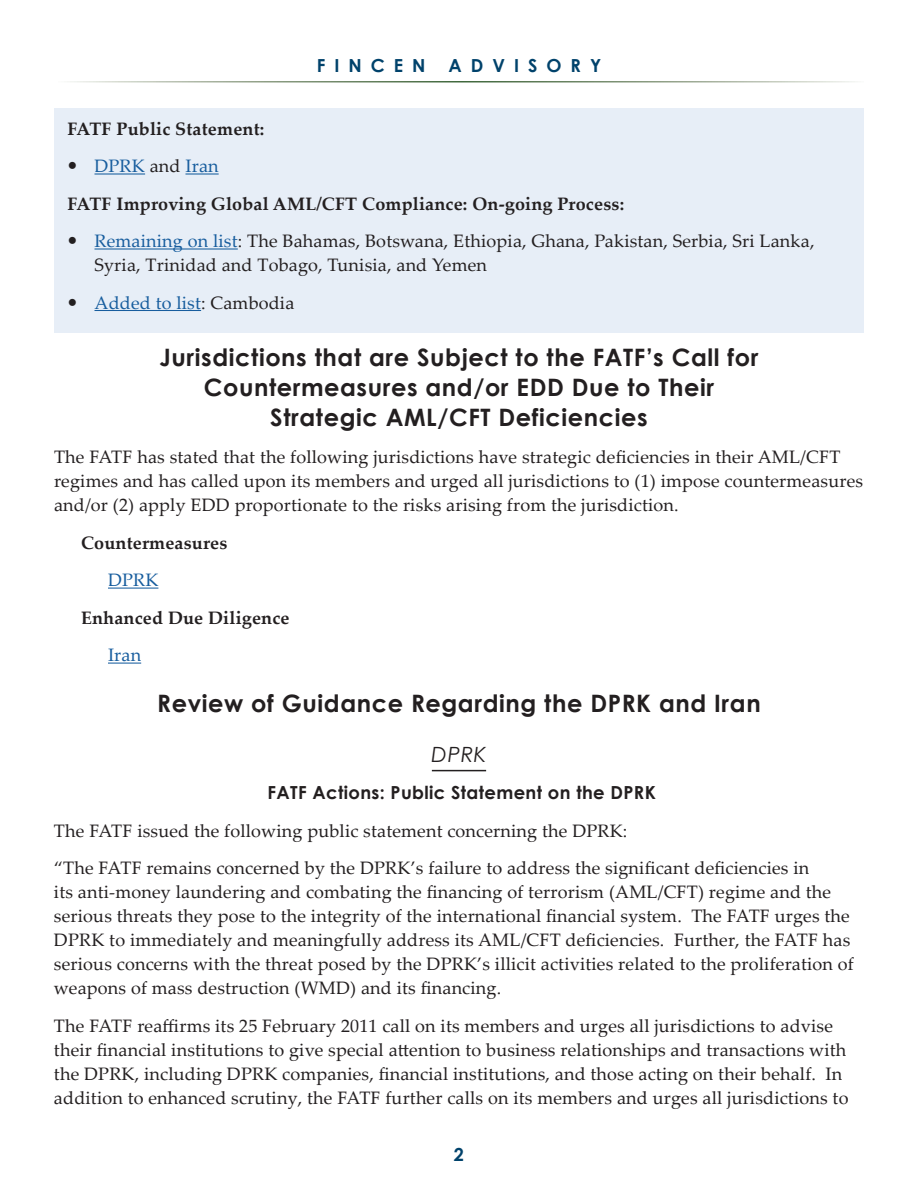
<style>
.page{position:relative;width:918px;height:1188px;background:#fff}
.page>*{position:absolute;margin:0;border:0;box-sizing:border-box;transform-origin:0 0}
.t1{font:700 24px/30px "Century Gothic";letter-spacing:.025em;color:#231f20;text-align:center}
.t2{font:italic 21px "Century Gothic";color:#231f20}
.t3{font:18px/24px "Palatino Linotype";letter-spacing:.01em;color:#231f20}
.t4{font:700 18px "Palatino Linotype";letter-spacing:.01em;color:#231f20}
.t5{font:700 18px "Century Gothic";letter-spacing:.02em;color:#231f20}
.t6{font:18px "Palatino Linotype";letter-spacing:.01em;color:#175d9e}
.t7{font:700 18px "Century Gothic";letter-spacing:.5em;color:#00426b}
.s1{color:#231f20}
.s2{color:#175d9e}
</style>
<div class="page">
<hr style="left:108px;top:588px;width:50px;height:1px;background:#175d9e">
<hr style="left:108px;top:663px;width:33px;height:1px;background:#175d9e">
<hr style="left:432px;top:770px;width:54px;height:1px;background:#231f20">
<div style="left:54px;top:108px;width:810px;height:225px;background:#e7eef7"></div>
<hr style="left:94px;top:173px;width:51px;height:2px;background:#175d9e">
<hr style="left:185px;top:173px;width:34px;height:2px;background:#175d9e">
<hr style="left:94px;top:248px;width:144px;height:2px;background:#175d9e">
<hr style="left:94px;top:310px;width:107px;height:1px;background:#175d9e">
<p class="t7" style="left:317px;top:52px;width:110px">FINCEN</p>
<p class="t7" style="left:449px;top:52px;width:154px">ADVISORY</p>
<p class="t4" style="left:68px;top:116px;width:198px">FATF Public Statement:</p>
<p class="t6" style="left:94px;top:153px;width:126px">DPRK <span class="s1">and</span> Iran</p>
<p class="t4" style="left:68px;top:191px;width:558px">FATF Improving Global AML/CFT Compliance: On-going Process:</p>
<p class="t3" style="left:94px;top:228px;width:722px"><span class="s2">Remaining on list</span>: The Bahamas, Botswana, Ethiopia, Ghana, Pakistan, Serbia, Sri Lanka,</p>
<p class="t3" style="left:94px;top:246px;width:394px;line-height:37.5px">Syria, Trinidad and Tobago, Tunisia, and Yemen<br><span class="s2">Added to list</span>: Cambodia</p>
<h1 class="t1" style="left:160px;top:341px;width:601px">Jurisdictions that are Subject to the FATF’s Call for<br>Countermeasures and/or EDD Due to Their<br>Strategic AML/CFT Deficiencies</h1>
<p class="t3" style="left:54px;top:444px;width:811px">The FATF has stated that the following jurisdictions have strategic deficiencies in their AML/CFT regimes and has called upon its members and urged all jurisdictions to (1) impose countermeasures and/or (2) apply EDD proportionate to the risks arising from the jurisdiction.</p>
<p class="t4" style="left:81px;top:530px;width:148px">Countermeasures</p>
<p class="t6" style="left:108px;top:567px;width:52px">DPRK</p>
<p class="t4" style="left:81px;top:605px;width:210px">Enhanced Due Diligence</p>
<p class="t6" style="left:108px;top:642px;width:35px">Iran</p>
<h1 class="t1" style="left:157px;top:687px;width:605px">Review of Guidance Regarding the DPRK and Iran</h1>
<p class="t2" style="left:432px;top:739px;width:56px">DPRK</p>
<p class="t5" style="left:267px;top:779px;width:390px">FATF Actions: Public Statement on the DPRK</p>
<p class="t3" style="left:54px;top:811px;width:757px;line-height:37.5px">The FATF issued the following public statement concerning the DPRK:<br>“The FATF remains concerned by the DPRK’s failure to address the significant deficiencies in</p>
<p class="t3" style="left:54px;top:879px;width:801px">its anti-money laundering and combating the financing of terrorism (AML/CFT) regime and the serious threats they pose to the integrity of the international financial system. The FATF urges the DPRK to immediately and meaningfully address its AML/CFT deficiencies. Further, the FATF has serious concerns with the threat posed by the DPRK’s illicit activities related to the proliferation of weapons of mass destruction (WMD) and its financing.</p>
<p class="t3" style="left:54px;top:1013px;width:796px">The FATF reaffirms its 25 February 2011 call on its members and urges all jurisdictions to advise their financial institutions to give special attention to business relationships and transactions with the DPRK, including DPRK companies, financial institutions, and those acting on their behalf. In addition to enhanced scrutiny, the FATF further calls on its members and urges all jurisdictions to</p>
<p class="t7" style="left:454px;top:1141px;width:12px">2</p>
</div>
